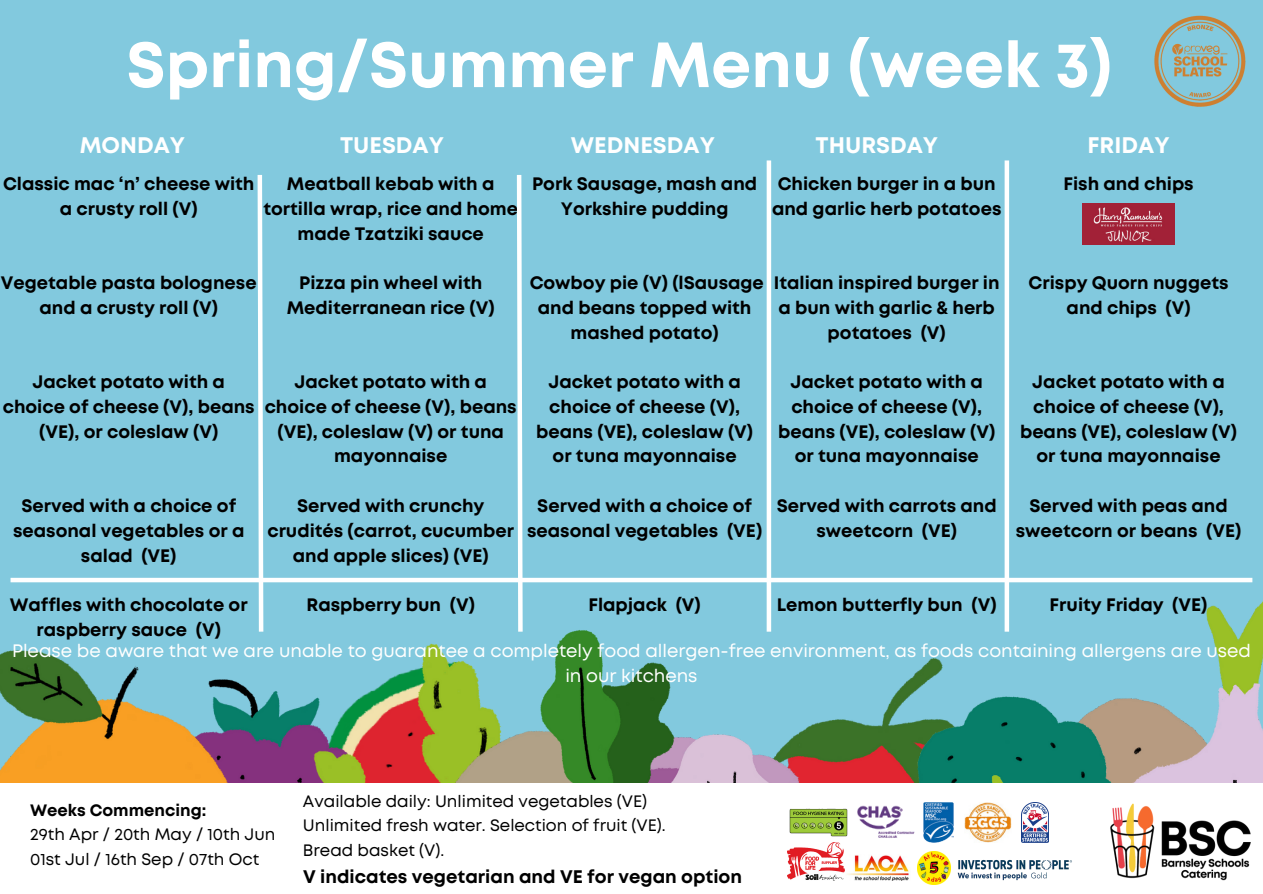
<style>
.page{position:relative;width:1263px;height:894px;background:#fff}
.page>*{position:absolute;margin:0;border:0;box-sizing:border-box;transform-origin:0 0}
.t1{font:700 63.75px "Mont";color:#fff}
.t2{font:700 22.5px "Mont";color:#fff}
.t3{font:700 18.15px "Mont";color:#000}
.t4{font:700 18px/24.8px "Mont";color:#000;text-align:center}
.t5{font:18px/24.8px "Mont";color:#fff;text-align:center}
.t6{font:16.5px/24.8px "Mont";color:#000}
.t7{font:700 16.5px "Mont";color:#000}
</style>
<div class="page">
<div style="left:0;top:0;width:1263px;height:893px;background:#82c9de"></div>
<img style="left:290px;top:643px;width:201px;height:140px">
<img style="left:1056px;top:580px;width:207px;height:203px">
<img style="left:910px;top:644px;width:147px;height:35px">
<img style="left:870px;top:679px;width:294px;height:104px">
<img style="left:0;top:650px;width:290px;height:133px">
<img style="left:414px;top:709px;width:91px;height:74px">
<img style="left:695px;top:719px;width:175px;height:64px">
<img style="left:505px;top:630px;width:190px;height:153px">
<div style="left:0;top:783px;width:1263px;height:110px;background:#fff"></div>
<img style="left:790px;top:808px;width:57px;height:28px">
<img style="left:857px;top:805px;width:58px;height:33px">
<img style="left:923px;top:802px;width:30px;height:40px">
<img style="left:964px;top:802px;width:48px;height:40px">
<img style="left:1021px;top:802px;width:27px;height:40px">
<img style="left:1110px;top:803px;width:141px;height:78px">
<hr style="left:767px;top:160px;width:4px;height:471px;background:#fff">
<div style="left:11px;top:577px;width:1241px;height:5px;background:#fff"></div>
<img style="left:1082px;top:204px;width:92px;height:40px">
<svg style="left:255px;top:175px;width:11px;height:457px"></svg>
<svg style="left:515px;top:175px;width:10px;height:461px"></svg>
<hr style="left:1005px;top:160px;width:4px;height:471px;background:#fff">
<img style="left:847px;top:855px;width:62px;height:25px">
<img style="left:917px;top:851px;width:34px;height:33px">
<img style="left:957px;top:859px;width:115px;height:21px">
<img style="left:787px;top:842px;width:58px;height:38px">
<img style="left:1154px;top:15px;width:92px;height:92px">
<p class="t1" style="left:126px;top:41px;width:987px">Spring/Summer Menu (week 3)</p>
<h3 class="t2" style="left:80px;top:136px;width:107px">MONDAY</h3>
<h3 class="t2" style="left:340px;top:136px;width:106px">TUESDAY</h3>
<h3 class="t2" style="left:571px;top:136px;width:146px">WEDNESDAY</h3>
<h3 class="t2" style="left:815px;top:136px;width:124px">THURSDAY</h3>
<h3 class="t2" style="left:1087px;top:136px;width:84px">FRIDAY</h3>
<h3 class="t4" style="left:3px;top:173px;width:253px">Classic mac ‘n’ cheese with a crusty roll (V)</h3>
<h3 class="t4" style="left:263px;top:173px;width:256px">Meatball kebab with a tortilla wrap, rice and home made Tzatziki sauce</h3>
<h3 class="t4" style="left:287px;top:272px;width:210px">Pizza pin wheel with<br>Mediterranean rice (V)</h3>
<p class="t4" style="left:772px;top:173px;width:231px">Chicken burger in a bun and garlic herb potatoes</p>
<p class="t4" style="left:1063px;top:173px;width:132px">Fish and chips</p>
<p class="t4" style="left:532px;top:173px;width:227px">Pork Sausage, mash and<br>Yorkshire pudding</p>
<p class="t4" style="left:530px;top:272px;width:236px">Cowboy pie (V) (lSausage and beans topped with mashed potato)</p>
<p class="t4" style="left:536px;top:371px;width:219px">Jacket potato with a choice of cheese (V), beans (VE), coleslaw (V) or tuna mayonnaise</p>
<p class="t4" style="left:527px;top:494px;width:237px">Served with a choice of seasonal vegetables (VE)</p>
<p class="t4" style="left:774px;top:272px;width:227px">Italian inspired burger in a bun with garlic &amp; herb potatoes (V)</p>
<p class="t4" style="left:778px;top:371px;width:219px">Jacket potato with a choice of cheese (V), beans (VE), coleslaw (V) or tuna mayonnaise</p>
<p class="t4" style="left:777px;top:494px;width:222px">Served with carrots and sweetcorn (VE)</p>
<p class="t4" style="left:1029px;top:272px;width:201px">Crispy Quorn nuggets and chips (V)</p>
<h3 class="t4" style="left:1px;top:272px;width:257px">Vegetable pasta bolognese and a crusty roll (V)</h3>
<h3 class="t4" style="left:3px;top:371px;width:253px">Jacket potato with a choice of cheese (V), beans (VE), or coleslaw (V)</h3>
<p class="t4" style="left:265px;top:371px;width:253px">Jacket potato with a choice of cheese (V), beans (VE), coleslaw (V) or tuna mayonnaise</p>
<p class="t4" style="left:267px;top:494px;width:248px">Served with crunchy crudités (carrot, cucumber and apple slices) (VE)</p>
<p class="t4" style="left:307px;top:593px;width:170px">Raspberry bun (V)</p>
<p class="t4" style="left:1020px;top:371px;width:219px">Jacket potato with a choice of cheese (V), beans (VE), coleslaw (V) or tuna mayonnaise</p>
<p class="t4" style="left:1016px;top:494px;width:227px">Served with peas and sweetcorn or beans (VE)</p>
<h3 class="t4" style="left:13px;top:494px;width:233px">Served with a choice of seasonal vegetables or a salad (VE)</h3>
<h3 class="t4" style="left:10px;top:593px;width:239px">Waffles with chocolate or raspberry sauce (V)</h3>
<p class="t4" style="left:588px;top:593px;width:114px">Flapjack (V)</p>
<p class="t4" style="left:777px;top:593px;width:221px">Lemon butterfly bun (V)</p>
<h3 class="t4" style="left:1050px;top:593px;width:159px">Fruity Friday (VE)</h3>
<p class="t5" style="left:12px;top:639px;width:1240px">Please be aware that we are unable to guarantee a completely food allergen-free environment, as foods containing allergens are used in our kitchens</p>
<h3 class="t7" style="left:30px;top:803px;width:178px">Weeks Commencing:</h3>
<h3 class="t6" style="left:30px;top:823px;width:247px">29th Apr / 20th May / 10th Jun</h3>
<h3 class="t6" style="left:30px;top:848px;width:231px">01st Jul / 16th Sep / 07th Oct</h3>
<p class="t6" style="left:303px;top:789px;width:364px">Available daily: Unlimited vegetables (VE)<br>Unlimited fresh water. Selection of fruit (VE).<br>Bread basket (V).</p>
<p class="t3" style="left:303px;top:869px;width:440px">V indicates vegetarian and VE for vegan option</p>
</div>
